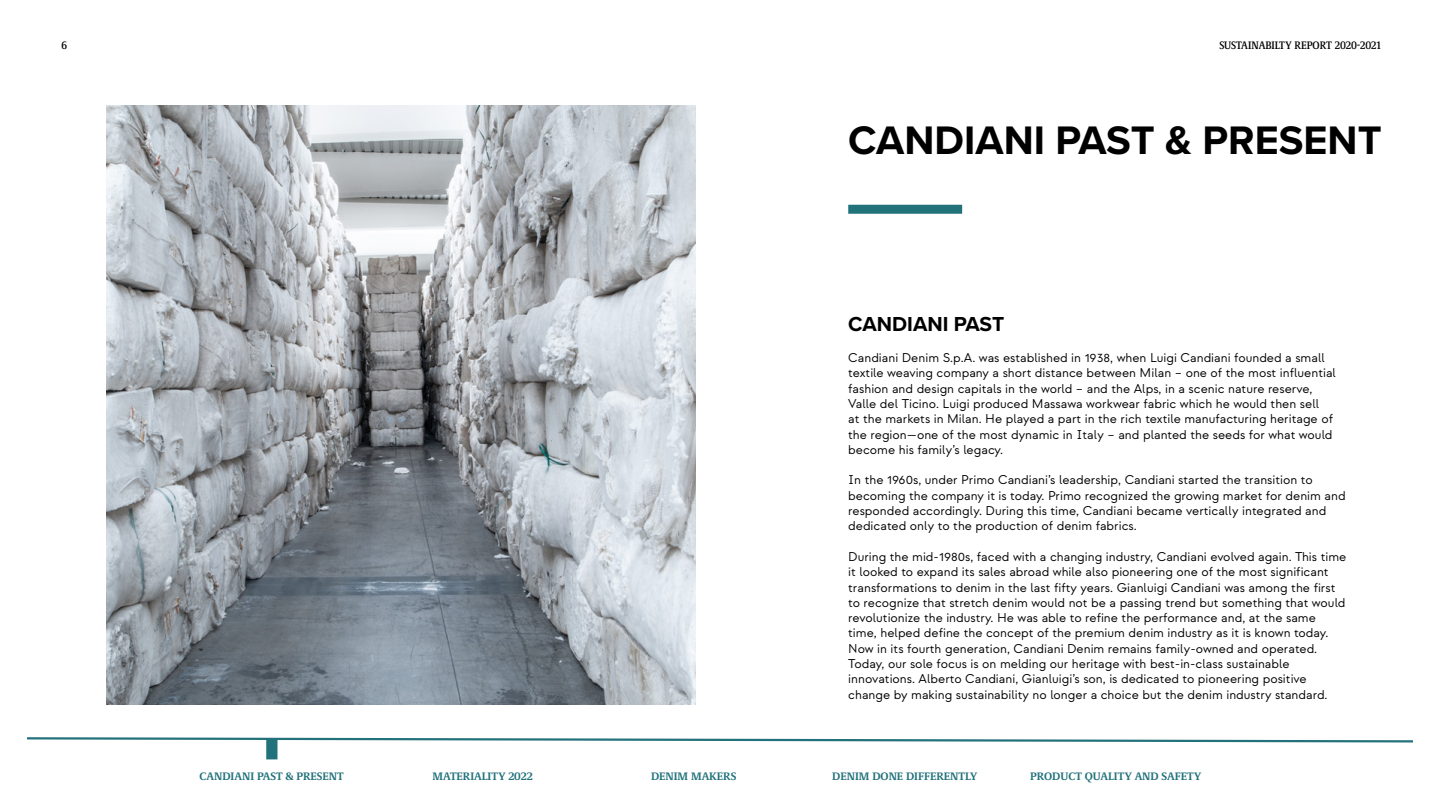
<style>
.page{position:relative;width:1440px;height:810px;background:#fff}
.page>*{position:absolute;margin:0;border:0;box-sizing:border-box;transform-origin:0 0}
.t1{font:700 41.25px "Proxima Nova";color:#000}
.t2{font:700 21px "Proxima Nova";color:#000}
.t3{font:12.75px/15.3px "Strawford";color:#000}
.t4{font:700 11.25px "Demos Next Pro";color:#22727b}
.t5{font:500 condensed 11.25px "Demos Next Pro";color:#000}
</style>
<div class="page">
<svg style="left:27px;top:737px;width:1386px;height:6px"></svg>
<div style="left:848px;top:205px;width:114px;height:9px;background:#22727b"></div>
<div style="left:266px;top:740px;width:12px;height:19px;background:#22727b"></div>
<img style="left:106px;top:105px;width:589px;height:600px">
<p class="t5" style="left:62px;top:37px;width:7px">6</p>
<p class="t5" style="left:1219px;top:37px;width:163px">SUSTAINABILTY REPORT 2020-2021</p>
<h1 class="t1" style="left:848px;top:110px;width:535px">CANDIANI PAST &amp; PRESENT</h1>
<h2 class="t2" style="left:848px;top:308px;width:158px">CANDIANI PAST</h2>
<p class="t3" style="left:848px;top:350px;width:489px">Candiani Denim S.p.A. was established in 1938, when Luigi Candiani founded a small textile weaving company a short distance between Milan – one of the most influential fashion and design capitals in the world – and the Alps, in a scenic nature reserve, Valle del Ticino. Luigi produced Massawa workwear fabric which he would then sell<br>at the markets in Milan. He played a part in the rich textile manufacturing heritage of the region—one of the most dynamic in Italy – and planted the seeds for what would become his family’s legacy.</p>
<p class="t3" style="left:848px;top:473px;width:499px">In the 1960s, under Primo Candiani’s leadership, Candiani started the transition to becoming the company it is today. Primo recognized the growing market for denim and responded accordingly. During this time, Candiani became vertically integrated and dedicated only to the production of denim fabrics.</p>
<p class="t3" style="left:848px;top:549px;width:500px">During the mid-1980s, faced with a changing industry, Candiani evolved again. This time it looked to expand its sales abroad while also pioneering one of the most significant transformations to denim in the last fifty years. Gianluigi Candiani was among the first to recognize that stretch denim would not be a passing trend but something that would revolutionize the industry. He was able to refine the performance and, at the same time, helped define the concept of the premium denim industry as it is known today.<br>Now in its fourth generation, Candiani Denim remains family-owned and operated.<br>Today, our sole focus is on melding our heritage with best-in-class sustainable innovations. Alberto Candiani, Gianluigi’s son, is dedicated to pioneering positive change by making sustainability no longer a choice but the denim industry standard.</p>
<p class="t4" style="left:200px;top:768px;width:146px">CANDIANI PAST &amp; PRESENT</p>
<p class="t4" style="left:433px;top:768px;width:102px">MATERIALITY 2022</p>
<p class="t4" style="left:651px;top:768px;width:87px">DENIM MAKERS</p>
<p class="t4" style="left:832px;top:768px;width:146px">DENIM DONE DIFFERENTLY</p>
<p class="t4" style="left:1030px;top:768px;width:173px">PRODUCT QUALITY AND SAFETY</p>
</div>
